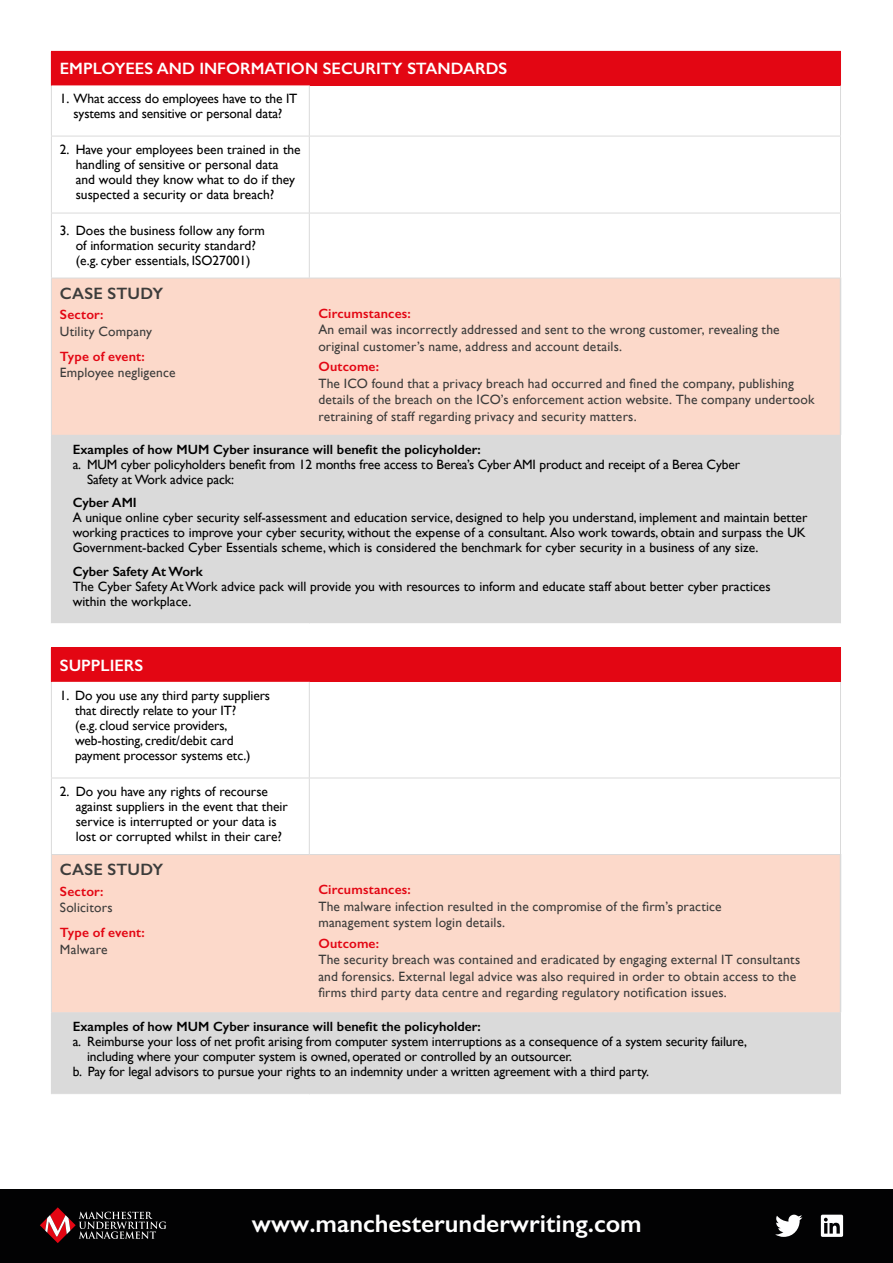
<style>
.page{position:relative;width:893px;height:1263px;background:#fff}
.page>*{position:absolute;margin:0;border:0;box-sizing:border-box;transform-origin:0 0}
.t1{font:600 25.35px "Gill Sans";color:#fff}
.t2{font:600 16.5px "Gill Sans";color:#fff}
.t3{font:600 16.5px "Gill Sans";letter-spacing:.015em;color:#3c3c3b}
.t4{font:13.5px/15px "Gill Sans";letter-spacing:-.01em;color:#000}
.t5{font:13.5px/16.5px "Gill Sans";letter-spacing:.015em;color:#3c3c3b}
.t6{font:600 13.5px "Gill Sans";color:#000}
.t7{font:600 13.5px "Gill Sans";letter-spacing:.015em;color:#e30613}
</style>
<div class="page">
<div style="left:0;top:1189px;width:893px;height:74px;background:#020203"></div>
<svg style="left:40px;top:1207px;width:126px;height:36px"></svg>
<svg style="left:775px;top:1215px;width:27px;height:22px"></svg>
<svg style="left:821px;top:1215px;width:22px;height:22px"></svg>
<div style="left:51px;top:51px;width:789px;height:34px;background:#e30613"></div>
<svg style="left:52px;top:85px;width:257px;height:193px"></svg>
<div style="left:52px;top:279px;width:788px;height:156px;background:#fcd9ca"></div>
<div style="left:51px;top:435px;width:789px;height:189px;background:#dadada"></div>
<hr style="left:51px;top:85px;width:1px;height:51px;background:#dadada">
<hr style="left:51px;top:136px;width:1px;height:77px;background:#dadada">
<hr style="left:51px;top:213px;width:1px;height:65px;background:#dadada">
<hr style="left:840px;top:436px;width:1px;height:187px;background:#dadada">
<hr style="left:309px;top:85px;width:1px;height:51px;background:#dadada">
<hr style="left:840px;top:85px;width:1px;height:51px;background:#dadada">
<hr style="left:309px;top:136px;width:1px;height:77px;background:#dadada">
<hr style="left:840px;top:136px;width:1px;height:77px;background:#dadada">
<hr style="left:309px;top:213px;width:1px;height:65px;background:#dadada">
<hr style="left:840px;top:213px;width:1px;height:65px;background:#dadada">
<hr style="left:51px;top:136px;width:258px;height:1px;background:#dadada">
<hr style="left:309px;top:136px;width:532px;height:1px;background:#dadada">
<hr style="left:51px;top:213px;width:259px;height:1px;background:#dadada">
<hr style="left:310px;top:213px;width:531px;height:1px;background:#dadada">
<hr style="left:51px;top:278px;width:258px;height:1px;background:#dadada">
<hr style="left:309px;top:278px;width:532px;height:1px;background:#dadada">
<hr style="left:309px;top:435px;width:532px;height:1px;background:#dadada">
<hr style="left:309px;top:51px;width:532px;height:1px;background:#e30613">
<hr style="left:840px;top:52px;width:1px;height:33px;background:#e30613">
<hr style="left:51px;top:278px;width:1px;height:157px;background:#dadada">
<hr style="left:840px;top:278px;width:1px;height:157px;background:#dadada">
<hr style="left:51px;top:623px;width:258px;height:1px;background:#fff">
<hr style="left:309px;top:623px;width:532px;height:1px;background:#fff">
<div style="left:51px;top:648px;width:789px;height:34px;background:#e30613"></div>
<svg style="left:52px;top:777px;width:257px;height:1px"></svg>
<div style="left:52px;top:855px;width:788px;height:157px;background:#fcd9ca"></div>
<div style="left:51px;top:1013px;width:789px;height:81px;background:#dadada"></div>
<hr style="left:51px;top:682px;width:1px;height:96px;background:#dadada">
<hr style="left:51px;top:778px;width:1px;height:76px;background:#dadada">
<hr style="left:840px;top:1013px;width:1px;height:81px;background:#dadada">
<hr style="left:309px;top:682px;width:1px;height:96px;background:#dadada">
<hr style="left:840px;top:682px;width:1px;height:96px;background:#dadada">
<hr style="left:309px;top:778px;width:1px;height:76px;background:#dadada">
<hr style="left:840px;top:778px;width:1px;height:76px;background:#dadada">
<hr style="left:51px;top:778px;width:258px;height:1px;background:#dadada">
<hr style="left:309px;top:778px;width:532px;height:1px;background:#dadada">
<hr style="left:51px;top:854px;width:258px;height:1px;background:#dadada">
<hr style="left:51px;top:1012px;width:258px;height:1px;background:#dadada">
<hr style="left:309px;top:854px;width:532px;height:1px;background:#dadada">
<hr style="left:309px;top:1012px;width:532px;height:1px;background:#dadada">
<hr style="left:51px;top:647px;width:258px;height:1px;background:#e30613">
<hr style="left:309px;top:647px;width:532px;height:1px;background:#e30613">
<hr style="left:840px;top:648px;width:1px;height:34px;background:#e30613">
<hr style="left:51px;top:855px;width:1px;height:157px;background:#dadada">
<hr style="left:840px;top:855px;width:1px;height:157px;background:#dadada">
<p class="t2" style="left:60px;top:59px;width:449px">EMPLOYEES AND INFORMATION SECURITY STANDARDS</p>
<p class="t4" style="left:60px;top:91px;width:239px;text-align:center">1. What access do employees have to the IT systems and sensitive or personal data?</p>
<p class="t4" style="left:76px;top:142px;width:226px;text-indent:-16px">2. Have your employees been trained in the handling of sensitive or personal data and would they know what to do if they suspected a security or data breach?</p>
<p class="t4" style="left:60px;top:223px;width:207px;text-align:center">3. Does the business follow any form of information security standard? (e.g. cyber essentials, ISO27001)</p>
<p class="t3" style="left:60px;top:283px;width:105px">CASE STUDY</p>
<p class="t7" style="left:60px;top:307px;width:45px">Sector:</p>
<p class="t5" style="left:60px;top:323px;width:94px">Utility Company</p>
<p class="t7" style="left:60px;top:348px;width:87px">Type of event:</p>
<p class="t5" style="left:60px;top:364px;width:117px">Employee negligence</p>
<p class="t7" style="left:318px;top:305px;width:94px">Circumstances:</p>
<p class="t5" style="left:318px;top:321px;width:463px">An email was incorrectly addressed and sent to the wrong customer, revealing the original customer’s name, address and account details.</p>
<p class="t7" style="left:318px;top:359px;width:62px">Outcome:</p>
<p class="t5" style="left:318px;top:375px;width:498px">The ICO found that a privacy breach had occurred and fined the company, publishing details of the breach on the ICO’s enforcement action website. The company undertook retraining of staff regarding privacy and security matters.</p>
<p class="t6" style="left:73px;top:441px;width:410px">Examples of how MUM Cyber insurance will benefit the policyholder:</p>
<p class="t4" style="left:87px;top:456px;width:655px;text-indent:-14px">a. MUM cyber policyholders benefit from 12 months free access to Berea’s Cyber AMI product and receipt of a Berea Cyber<br>Safety at Work advice pack:</p>
<p class="t6" style="left:73px;top:494px;width:66px">Cyber AMI</p>
<p class="t4" style="left:73px;top:510px;width:736px;text-align:justify">A unique online cyber security self-assessment and education service, designed to help you understand, implement and maintain better working practices to improve your cyber security, without the expense of a consultant. Also work towards, obtain and surpass the UK Government-backed Cyber Essentials scheme, which is considered the benchmark for cyber security in a business of any size.</p>
<p class="t6" style="left:73px;top:563px;width:132px">Cyber Safety At Work</p>
<p class="t4" style="left:73px;top:578px;width:699px">The Cyber Safety At Work advice pack will provide you with resources to inform and educate staff about better cyber practices within the workplace.</p>
<p class="t2" style="left:60px;top:655px;width:85px">SUPPLIERS</p>
<p class="t4" style="left:75px;top:687px;width:196px;text-indent:-15px">1. Do you use any third party suppliers that directly relate to your IT?<br>(e.g. cloud service providers, web-hosting, credit/debit card payment processor systems etc.)</p>
<p class="t4" style="left:76px;top:784px;width:214px;text-indent:-16px">2. Do you have any rights of recourse against suppliers in the event that their service is interrupted or your data is lost or corrupted whilst in their care?</p>
<p class="t3" style="left:60px;top:859px;width:105px">CASE STUDY</p>
<p class="t7" style="left:60px;top:883px;width:45px">Sector:</p>
<p class="t5" style="left:60px;top:899px;width:54px">Solicitors</p>
<p class="t7" style="left:60px;top:924px;width:87px">Type of event:</p>
<p class="t5" style="left:60px;top:941px;width:49px">Malware</p>
<p class="t7" style="left:318px;top:881px;width:94px">Circumstances:</p>
<p class="t5" style="left:318px;top:898px;width:405px">The malware infection resulted in the compromise of the firm’s practice management system login details.</p>
<p class="t7" style="left:318px;top:935px;width:62px">Outcome:</p>
<p class="t5" style="left:318px;top:951px;width:483px">The security breach was contained and eradicated by engaging external IT consultants and forensics. External legal advice was also required in order to obtain access to the firms third party data centre and regarding regulatory notification issues.</p>
<p class="t6" style="left:73px;top:1018px;width:410px">Examples of how MUM Cyber insurance will benefit the policyholder:</p>
<p class="t4" style="left:73px;top:1034px;width:676px">a. Reimburse your loss of net profit arising from computer system interruptions as a consequence of a system security failure,</p>
<p class="t4" style="left:87px;top:1049px;width:487px">including where your computer system is owned, operated or controlled by an outsourcer.</p>
<p class="t4" style="left:73px;top:1064px;width:578px">b. Pay for legal advisors to pursue your rights to an indemnity under a written agreement with a third party.</p>
<h1 class="t1" style="left:252px;top:1208px;width:391px">www.manchesterunderwriting.com</h1>
</div>
